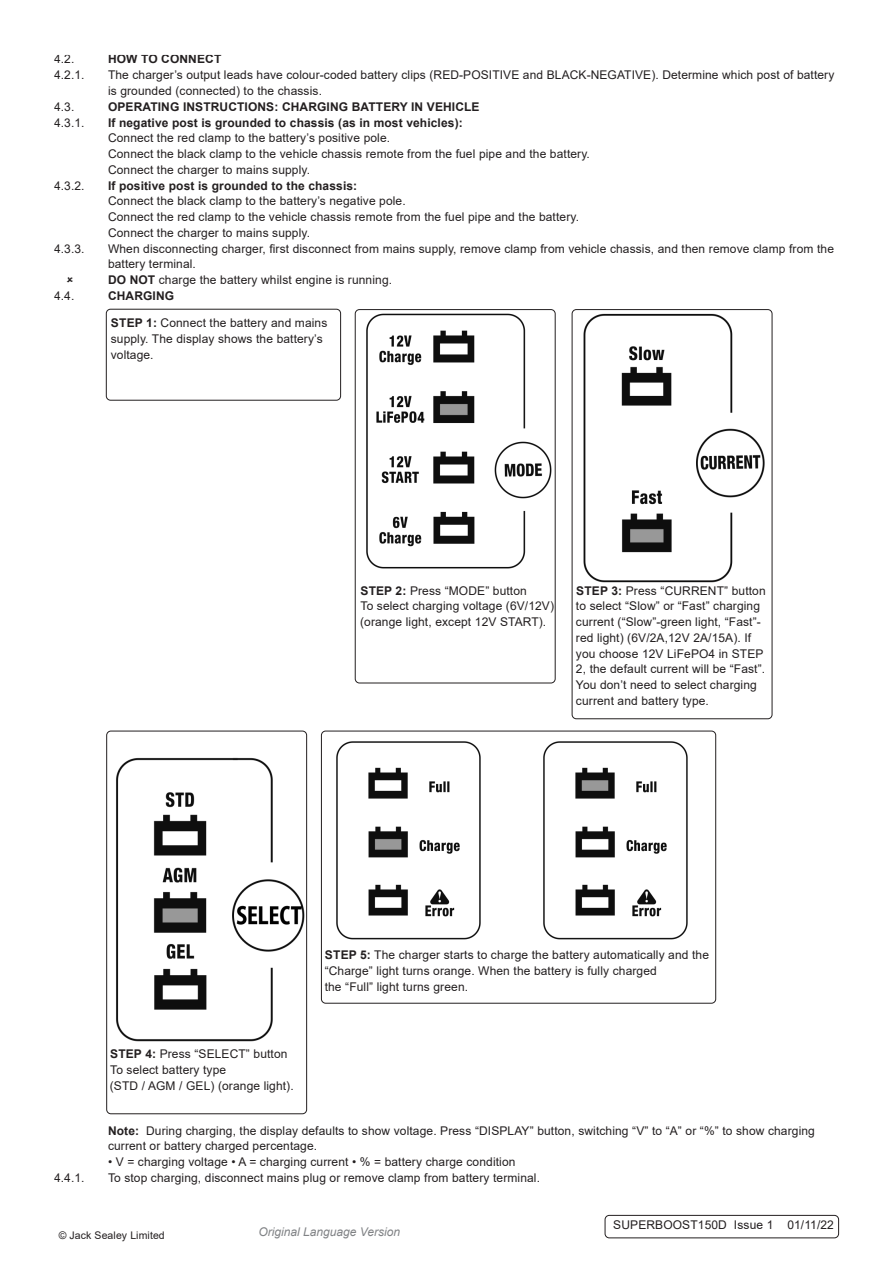
<style>
.page{position:relative;width:893px;height:1263px;background:#fff}
.page>*{position:absolute;margin:0;border:0;box-sizing:border-box;transform-origin:0 0}
.Body{font:12px/15.8px "Arial";letter-spacing:.01em;color:#231f20}
.t1{font:700 12px "Arial";letter-spacing:.01em;color:#231f20}
.Body__Footer{font:12px "Arial";letter-spacing:.01em;color:#231f20}
.t2{font:italic 12px "Arial";color:#808285}
.Body__Justified__7pt{font:10.5px "Arial";letter-spacing:.01em;color:#231f20}
.s1{font-weight:700}
</style>
<div class="page">
<div style="left:605px;top:1215px;width:234px;height:23px;border:1px solid #231f20;border-radius:4px"></div>
<img style="left:366px;top:311px;width:188px;height:258px">
<div style="left:355px;top:309px;width:201px;height:374px;border:1px solid #231f20;border-radius:4px"></div>
<img style="left:116px;top:757px;width:189px;height:285px">
<div style="left:106px;top:731px;width:201px;height:383px;border:1px solid #231f20;border-radius:4px"></div>
<img style="left:336px;top:741px;width:352px;height:199px">
<div style="left:321px;top:731px;width:395px;height:272px;border:1px solid #231f20;border-radius:4px"></div>
<img style="left:583px;top:313px;width:182px;height:270px">
<div style="left:572px;top:309px;width:200px;height:410px;border:1px solid #231f20;border-radius:4px"></div>
<div style="left:106px;top:309px;width:235px;height:92px;border:1px solid #231f20;border-radius:4px"></div>
<p class="Body" style="left:54px;top:51px;width:22px">4.2.</p>
<p class="t1" style="left:108px;top:51px;width:115px">HOW TO CONNECT</p>
<p class="Body" style="left:54px;top:67px;width:32px">4.2.1.</p>
<p class="Body" style="left:108px;top:67px;width:728px">The charger’s output leads have colour-coded battery clips (RED-POSITIVE and BLACK-NEGATIVE). Determine which post of battery is grounded (connected) to the chassis.</p>
<p class="Body" style="left:54px;top:99px;width:22px">4.3.</p>
<p class="t1" style="left:108px;top:98px;width:373px">OPERATING INSTRUCTIONS: CHARGING BATTERY IN VEHICLE</p>
<p class="Body" style="left:54px;top:114px;width:32px">4.3.1.</p>
<p class="t1" style="left:108px;top:114px;width:356px">If negative post is grounded to chassis (as in most vehicles):</p>
<p class="Body" style="left:108px;top:130px;width:284px">Connect the red clamp to the battery’s positive pole.</p>
<p class="Body" style="left:108px;top:146px;width:483px">Connect the black clamp to the vehicle chassis remote from the fuel pipe and the battery.</p>
<p class="Body" style="left:108px;top:162px;width:204px">Connect the charger to mains supply.</p>
<p class="Body" style="left:54px;top:177px;width:32px">4.3.2.</p>
<p class="t1" style="left:108px;top:177px;width:251px">If positive post is grounded to the chassis:</p>
<p class="Body" style="left:108px;top:193px;width:299px">Connect the black clamp to the battery’s negative pole.</p>
<p class="Body" style="left:108px;top:209px;width:472px">Connect the red clamp to the vehicle chassis remote from the fuel pipe and the battery.</p>
<p class="Body" style="left:108px;top:225px;width:204px">Connect the charger to mains supply.</p>
<p class="Body" style="left:54px;top:240px;width:32px">4.3.3.</p>
<p class="Body" style="left:108px;top:240px;width:727px">When disconnecting charger, first disconnect from mains supply, remove clamp from vehicle chassis, and then remove clamp from the battery terminal.</p>
<p class="Body" style="left:108px;top:272px;width:286px"><span class="s1">DO NOT</span> charge the battery whilst engine is running.</p>
<p class="Body" style="left:54px;top:288px;width:22px">4.4.</p>
<p class="t1" style="left:108px;top:287px;width:68px">CHARGING</p>
<p class="Body" style="left:111px;top:315px;width:218px"><span class="s1">STEP 1:</span> Connect the battery and mains supply. The display shows the battery’s voltage.</p>
<p class="Body" style="left:360px;top:582px;width:168px"><span class="s1">STEP 2:</span> Press “MODE” button</p>
<p class="Body" style="left:360px;top:598px;width:195px">To select charging voltage (6V/12V) (orange light, except 12V START).</p>
<p class="Body" style="left:576px;top:582px;width:191px"><span class="s1">STEP 3:</span> Press “CURRENT” button to select “Slow” or “Fast” charging current (“Slow”-green light, “Fast”- red light) (6V/2A,12V 2A/15A). If you choose 12V LiFePO4 in STEP 2, the default current will be “Fast”.<br>You don’t need to select charging current and battery type.</p>
<p class="Body" style="left:110px;top:1046px;width:179px"><span class="s1">STEP 4:</span> Press “SELECT” button</p>
<p class="Body" style="left:110px;top:1061px;width:118px">To select battery type</p>
<p class="Body" style="left:110px;top:1077px;width:185px">(STD / AGM / GEL) (orange light).</p>
<p class="Body" style="left:325px;top:947px;width:386px"><span class="s1">STEP 5:</span> The charger starts to charge the battery automatically and the “Charge” light turns orange. When the battery is fully charged<br>the “Full” light turns green.</p>
<p class="Body" style="left:108px;top:1122px;width:708px"><span class="s1">Note:</span> During charging, the display defaults to show voltage. Press “DISPLAY” button, switching “V” to “A” or “%” to show charging current or battery charged percentage.</p>
<p class="Body" style="left:108px;top:1154px;width:409px">• V = charging voltage • A = charging current • % = battery charge condition</p>
<p class="Body" style="left:54px;top:1170px;width:32px">4.4.1.</p>
<p class="Body" style="left:108px;top:1170px;width:434px">To stop charging, disconnect mains plug or remove clamp from battery terminal.</p>
<p class="Body__Justified__7pt" style="left:59px;top:1227px;width:108px">© Jack Sealey Limited</p>
<p class="t2" style="left:258px;top:1224px;width:143px">Original Language Version</p>
<p class="Body__Footer" style="left:613px;top:1216px;width:222px">SUPERBOOST150D Issue 1 01/11/22</p>
</div>
